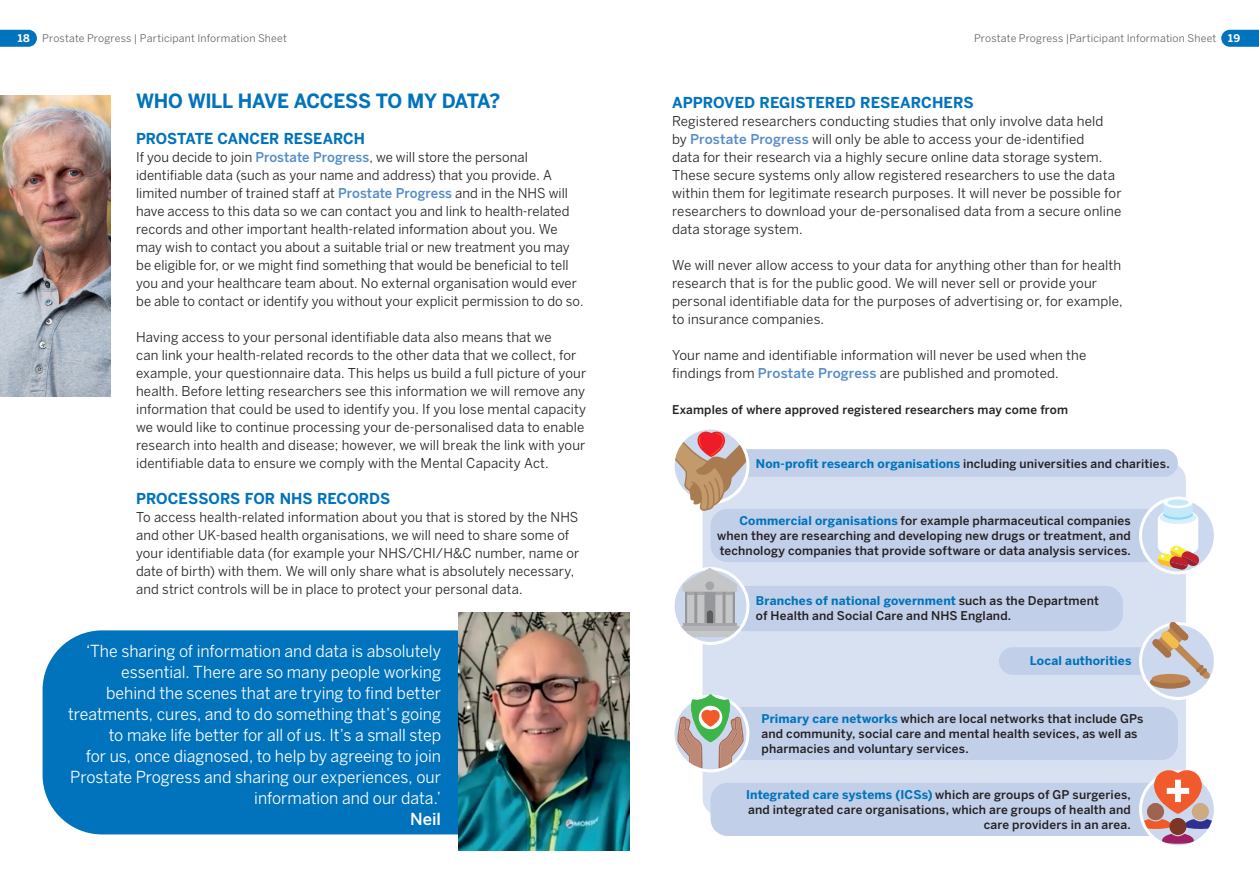
<style>
.page{position:relative;width:1259px;height:893px;background:#fff}
.page>*{position:absolute;margin:0;border:0;box-sizing:border-box;transform-origin:0 0}
.t1{font:700 19.5px "Benton Sans";letter-spacing:-.02em;color:#0073bc}
.t2{font:16.5px/21px "Benton Sans";color:#fff;text-align:right;scale:.96 1}
.t3{font:500 16.5px "Benton Sans";color:#fff}
.body{font:700 15px "Benton Sans";color:#0073bc}
.body-2{font:13.5px/18px "Benton Sans";letter-spacing:.005em;color:#231f20}
.body-3{font:500 12px/15px "Benton Sans";letter-spacing:.015em;color:#231f20}
.t4{font:700 12px "Benton Sans";letter-spacing:.015em;color:#0073bc}
.t5{font:10.5px "Benton Sans";letter-spacing:.02em;color:#636366}
.s1{font-weight:700;color:#fff}
.s2{font-weight:500;color:#548bc8}
.s3{font-weight:700;color:#0073bc}
</style>
<div class="page">
<div style="left:702px;top:463px;width:484px;height:353px;background:#d8e1f2;border-radius:17px"></div>
<div style="left:710px;top:509px;width:454px;height:53px;background:#c1cfe9;border-radius:17px"></div>
<div style="left:710px;top:783px;width:454px;height:53px;background:#c1cfe9;border-radius:17px"></div>
<div style="left:720px;top:707px;width:458px;height:53px;background:#c1cfe9;border-radius:17px"></div>
<div style="left:710px;top:449px;width:468px;height:28px;background:#c1cfe9;border-radius:14px"></div>
<div style="left:710px;top:586px;width:413px;height:45px;background:#c1cfe9;border-radius:17px"></div>
<div style="left:999px;top:647px;width:163px;height:28px;background:#c1cfe9;border-radius:14px"></div>
<div style="left:43px;top:630px;width:523px;height:204px;background:#0073bc;border-radius:60px"></div>
<img style="left:458px;top:612px;width:171px;height:238px">
<img style="left:0;top:95px;width:111px;height:301px">
<svg style="left:674px;top:429px;width:74px;height:82px"></svg>
<svg style="left:674px;top:568px;width:74px;height:75px"></svg>
<svg style="left:1140px;top:497px;width:74px;height:76px"></svg>
<div style="left:1163px;top:497px;width:29px;height:11px;background:#fff;border-radius:50%"></div>
<div style="left:1167px;top:499px;width:21px;height:7px;background:#c3e9fa;border-radius:50%"></div>
<svg style="left:1140px;top:622px;width:74px;height:76px"></svg>
<svg style="left:674px;top:694px;width:74px;height:77px"></svg>
<svg style="left:1140px;top:770px;width:74px;height:76px"></svg>
<svg style="left:0;top:30px;width:37px;height:17px"></svg>
<svg style="left:1221px;top:30px;width:38px;height:17px"></svg>
<p class="t5" style="left:18px;top:32px;width:270px"><span class="s1">18</span> Prostate Progress | Participant Information Sheet</p>
<p class="t5" style="left:974px;top:32px;width:268px">Prostate Progress |Participant Information Sheet <span class="s1">19</span></p>
<p class="t1" style="left:136px;top:89px;width:366px">WHO WILL HAVE ACCESS TO MY DATA?</p>
<p class="body" style="left:136px;top:129px;width:230px">PROSTATE CANCER RESEARCH</p>
<p class="body-2" style="left:136px;top:148px;width:449px">If you decide to join <span class="s2">Prostate Progress</span>, we will store the personal identifiable data (such as your name and address) that you provide. A limited number of trained staff at <span class="s2">Prostate Progress</span> and in the NHS will have access to this data so we can contact you and link to health-related records and other important health-related information about you. We may wish to contact you about a suitable trial or new treatment you may be eligible for, or we might find something that would be beneficial to tell you and your healthcare team about. No external organisation would ever be able to contact or identify you without your explicit permission to do so.</p>
<p class="body-2" style="left:136px;top:328px;width:451px">Having access to your personal identifiable data also means that we<br>can link your health-related records to the other data that we collect, for example, your questionnaire data. This helps us build a full picture of your health. Before letting researchers see this information we will remove any information that could be used to identify you. If you lose mental capacity we would like to continue processing your de-personalised data to enable research into health and disease; however, we will break the link with your identifiable data to ensure we comply with the Mental Capacity Act.</p>
<p class="body" style="left:136px;top:489px;width:256px">PROCESSORS FOR NHS RECORDS</p>
<p class="body-2" style="left:136px;top:508px;width:445px">To access health-related information about you that is stored by the NHS and other UK-based health organisations, we will need to share some of your identifiable data (for example your NHS/CHI/H&amp;C number, name or date of birth) with them. We will only share what is absolutely necessary, and strict controls will be in place to protect your personal data.</p>
<p class="t2" style="left:68px;top:641px;width:390px">‘The sharing of information and data is absolutely essential. There are so many people working behind the scenes that are trying to find better treatments, cures, and to do something that’s going to make life better for all of us. It’s a small step<br>for us, once diagnosed, to help by agreeing to join Prostate Progress and sharing our experiences, our information and our data.’</p>
<p class="t3" style="left:410px;top:809px;width:32px">Neil</p>
<p class="body" style="left:672px;top:93px;width:303px">APPROVED REGISTERED RESEARCHERS</p>
<p class="body-2" style="left:672px;top:112px;width:451px">Registered researchers conducting studies that only involve data held by <span class="s2">Prostate Progress</span> will only be able to access your de-identified<br>data for their research via a highly secure online data storage system.<br>These secure systems only allow registered researchers to use the data within them for legitimate research purposes. It will never be possible for researchers to download your de-personalised data from a secure online data storage system.</p>
<p class="body-2" style="left:672px;top:256px;width:452px">We will never allow access to your data for anything other than for health research that is for the public good. We will never sell or provide your personal identifiable data for the purposes of advertising or, for example, to insurance companies.</p>
<p class="body-2" style="left:672px;top:346px;width:416px">Your name and identifiable information will never be used when the findings from <span class="s2">Prostate Progress</span> are published and promoted.</p>
<p class="body-3" style="left:672px;top:402px;width:397px">Examples of where approved registered researchers may come from</p>
<p class="body-3" style="left:756px;top:456px;width:415px"><span class="s3">Non-profit research organisations</span> including universities and charities.</p>
<p class="body-3" style="left:717px;top:513px;width:415px;text-align:justify;text-indent:22px"><span class="s3">Commercial organisations</span> for example pharmaceutical companies when they are researching and developing new drugs or treatment, and technology companies that provide software or data analysis services.</p>
<p class="body-3" style="left:756px;top:593px;width:344px"><span class="s3">Branches of national government</span> such as the Department of Health and Social Care and NHS England.</p>
<p class="t4" style="left:1029px;top:653px;width:103px">Local authorities</p>
<p class="body-3" style="left:761px;top:711px;width:383px"><span class="s3">Primary care networks</span> which are local networks that include GPs and community, social care and mental health sevices, as well as pharmacies and voluntary services.</p>
<p class="body-3" style="left:746px;top:787px;width:386px;text-align:right"><span class="s3">Integrated care systems (ICSs)</span> which are groups of GP surgeries, and integrated care organisations, which are groups of health and care providers in an area.</p>
</div>
